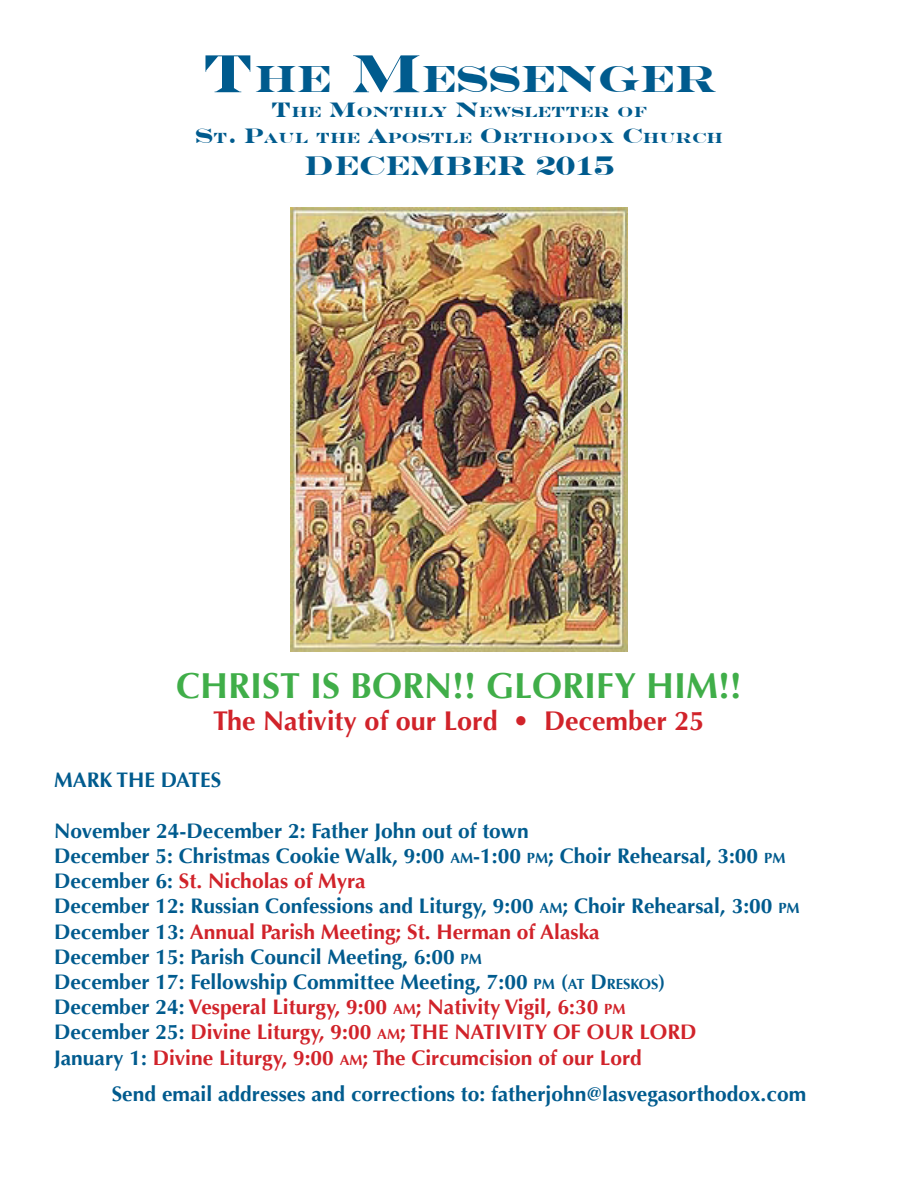
<style>
.page{position:relative;width:918px;height:1188px;background:#fff}
.page>*{position:absolute;margin:0;border:0;box-sizing:border-box;transform-origin:0 0}
.t1{font:700 37.8px "Engravers";color:#005b8e}
.t2{font:700 36px "Optima";color:#40ae49}
.t3{font:700 27px "Optima";color:#d1232a}
.t4{font:700 27px "Engravers";color:#005b8e}
.t5{font:700 21px "Optima";color:#005b8e}
.t6{font:700 21px "Optima";color:#d1232a}
.t7{font:700 14.7px "Engravers";color:#005b8e}
.s1{font-size:54px}
.s2{font-size:21px}
.s3{font-style:inherit}
.s4{font-size:14.7px}
.s5{color:#005b8e}
</style>
<div class="page">
<img style="left:290px;top:208px;width:338px;height:444px">
<p class="t1" style="left:201px;top:57px;width:517px"><span class="s1">T</span>HE <span class="s1">M</span>ESSENGER</p>
<p class="t7" style="left:271px;top:104px;width:378px"><span class="s2">T</span>HE <span class="s2">M</span>ONTHLY <span class="s2">N</span>EWSLETTER OF</p>
<p class="t7" style="left:195px;top:129px;width:529px"><span class="s2">S</span>T<span class="s2">. P</span>AUL THE <span class="s2">A</span>POSTLE <span class="s2">O</span> RTHODOX <span class="s2">C</span>HURCH</p>
<p class="t4" style="left:304px;top:150px;width:312px">DECEMBER 2015</p>
<p class="t2" style="left:176px;top:664px;width:567px">CHRIST IS BORN!! GLORIFY HIM!!</p>
<p class="t3" style="left:213px;top:705px;width:493px">The Nativity of our Lord • December 25</p>
<p class="t5" style="left:54px;top:768px;width:169px">MARK THE DATES</p>
<p class="t5" style="left:54px;top:819px;width:476px">November 24-December 2: Father John out of town</p>
<p class="t5" style="left:54px;top:844px;width:733px">December 5: Christmas Cookie Walk, <span class="s3">9:00</span> <span class="s4">AM</span><span class="s3">-1:00</span> <span class="s4">PM</span><span class="s3">;</span> Choir Rehearsal, 3:00 <span class="s4">PM</span></p>
<p class="t6" style="left:54px;top:869px;width:313px"><span class="s5">December 6:</span> St. Nicholas of Myra</p>
<p class="t5" style="left:54px;top:894px;width:747px">December 12: Russian Confessions and Liturgy, 9:00 <span class="s4">AM</span>; Choir Rehearsal, 3:00 <span class="s4">PM</span></p>
<p class="t6" style="left:54px;top:919px;width:547px"><span class="s5">December 13:</span> Annual Parish Meeting; St. Herman of Alaska</p>
<p class="t5" style="left:54px;top:945px;width:429px">December 15: Parish Council Meeting, <span class="s3">6:00</span> <span class="s4">PM</span></p>
<p class="t5" style="left:54px;top:970px;width:613px">December 17: Fellowship Committee Meeting, 7:00 <span class="s4">PM</span> <span class="s3">(</span><span class="s4">AT</span> <span class="s3">D</span><span class="s4">RESKOS</span><span class="s3">)</span></p>
<p class="t6" style="left:54px;top:995px;width:573px"><span class="s5">December 24:</span> Vesperal Liturgy, 9:00 <span class="s4">AM</span>; Nativity Vigil, 6:30 <span class="s4">PM</span></p>
<p class="t6" style="left:54px;top:1020px;width:644px"><span class="s5">December 25:</span> Divine Liturgy, 9:00 <span class="s4">AM</span>; THE NATIVITY OF OUR LORD</p>
<p class="t6" style="left:54px;top:1045px;width:589px"><span class="s5">January 1:</span> Divine Liturgy, <span class="s3">9:00</span> <span class="s4">AM</span><span class="s3">;</span> The Circumcision of our Lord</p>
<p class="t5" style="left:112px;top:1081px;width:696px">Send email addresses and corrections to: fatherjohn@lasvegasorthodox.com</p>
</div>
